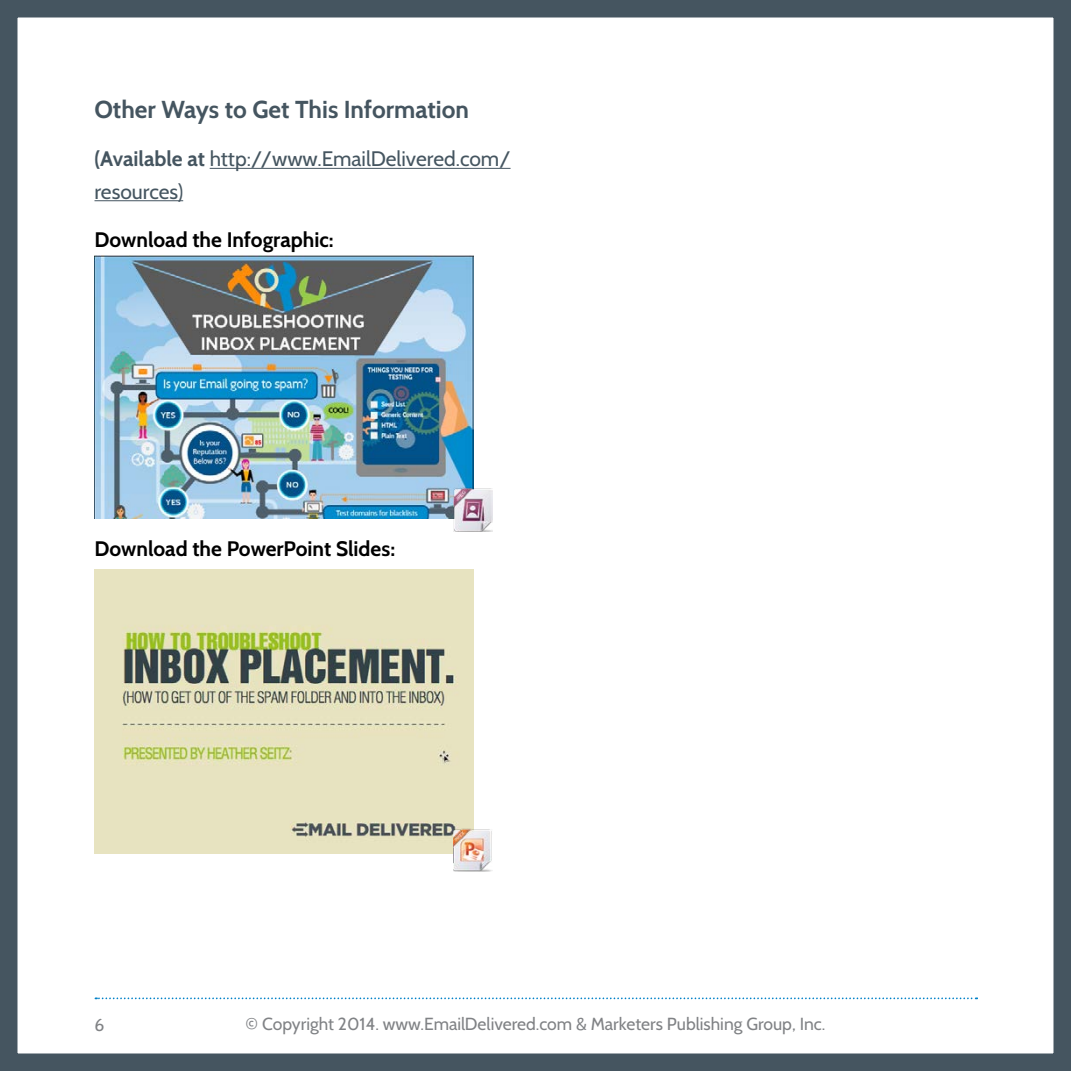
<style>
.page{position:relative;width:1071px;height:1071px;background:#fff}
.page>*{position:absolute;margin:0;border:0;box-sizing:border-box;transform-origin:0 0}
.t1{font:700 24.5px "Cabin";color:#455560}
.t2{font:21px/32.4px "Cabin";color:#455560}
.t3{font:700 21px "Cabin";letter-spacing:-.005em;color:#000}
.t4{font:17.5px "Cabin";color:#808285}
.s1{font-weight:700}
</style>
<div class="page">
<div style="left:0;top:0;width:1071px;height:1071px;border:18px solid #455560"></div>
<svg style="left:95px;top:998px;width:882px;height:1px"></svg>
<hr style="left:210px;top:168px;width:301px;height:1px;background:#455560">
<hr style="left:94px;top:200px;width:89px;height:1px;background:#455560">
<img style="left:94px;top:256px;width:379px;height:262px">
<img style="left:454px;top:488px;width:39px;height:43px">
<img style="left:94px;top:569px;width:379px;height:284px">
<img style="left:454px;top:828px;width:39px;height:44px">
<h1 class="t1" style="left:94px;top:95px;width:376px">Other Ways to Get This Information</h1>
<p class="t2" style="left:94px;top:143px;width:418px"><span class="s1">(Available at</span> http://www.EmailDelivered.com/ resources)</p>
<p class="t3" style="left:94px;top:227px;width:241px">Download the Infographic:</p>
<p class="t3" style="left:94px;top:536px;width:302px">Download the PowerPoint Slides:</p>
<p class="t4" style="left:94px;top:1014px;width:11px">6</p>
<p class="t4" style="left:246px;top:1013px;width:581px">© Copyright 2014. www.EmailDelivered.com &amp; Marketers Publishing Group, Inc.</p>
</div>
